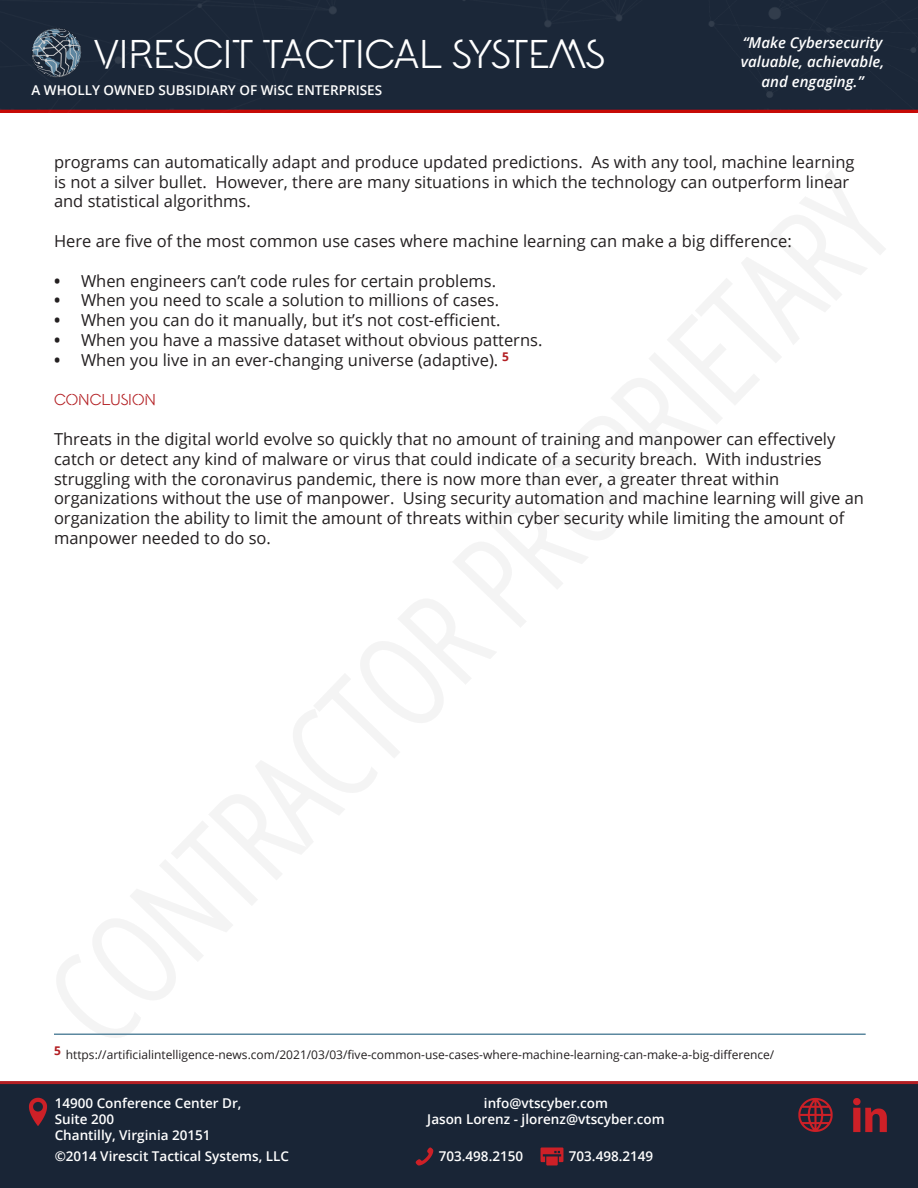
<style>
.page{position:relative;width:918px;height:1188px;background:#fff}
.page>*{position:absolute;margin:0;border:0;box-sizing:border-box;transform-origin:0 0}
.t1{font:42px "Fram S";color:#fff}
.Bullets_1{font:16.5px/19.8px "Open Sans";color:#231f20}
.Bullets_1-2{font:16.5px "Fram S";color:#b31f23}
.t2{font:italic 600 15px/19.5px "Open Sans";color:#fff;text-align:center}
.t3{font:600 13.5px/16.2px "Open Sans";color:#fff;text-align:center}
.Bullets_1-3{font:12px "Open Sans";color:#231f20}
.s1{font-weight:700}
</style>
<div class="page">
<div style="left:0;top:0;width:918px;height:113px;background:#1b2738"></div>
<div style="left:0;top:1081px;width:918px;height:107px;background:#192536"></div>
<img style="left:32px;top:27px;width:49px;height:51px">
<svg style="left:19px;top:1095px;width:39px;height:32px"></svg>
<svg style="left:412px;top:1146px;width:25px;height:21px"></svg>
<svg style="left:539px;top:1146px;width:26px;height:21px"></svg>
<svg style="left:846px;top:1088px;width:54px;height:52px;background:#3e2332"></svg>
<svg style="left:785px;top:1088px;width:61px;height:52px;background:#372433"></svg>
<hr style="left:54px;top:1033px;width:812px;height:2px;background:#5b889f">
<h1 class="t1" style="left:94px;top:29px;width:512px">VIRESCIT TACTICAL SYSTEMS</h1>
<p class="t3" style="left:32px;top:82px;width:352px">A WHOLLY OWNED SUBSIDIARY OF WiSC ENTERPRISES</p>
<p class="t2" style="left:741px;top:32px;width:145px">“Make Cybersecurity valuable, achievable, and engaging.”</p>
<p class="Bullets_1" style="left:54px;top:151px;width:802px">programs can automatically adapt and produce updated predictions. As with any tool, machine learning is not a silver bullet. However, there are many situations in which the technology can outperform linear and statistical algorithms.</p>
<p class="Bullets_1" style="left:54px;top:231px;width:739px">Here are five of the most common use cases where machine learning can make a big difference:</p>
<p class="Bullets_1" style="left:54px;top:270px;width:444px"><span class="s1">•</span> When engineers can’t code rules for certain problems.</p>
<p class="Bullets_1" style="left:54px;top:290px;width:447px"><span class="s1">•</span> When you need to scale a solution to millions of cases.</p>
<p class="Bullets_1" style="left:54px;top:310px;width:448px"><span class="s1">•</span> When you can do it manually, but it’s not cost-efficient.</p>
<p class="Bullets_1" style="left:54px;top:330px;width:490px"><span class="s1">•</span> When you have a massive dataset without obvious patterns.</p>
<p class="Bullets_1" style="left:54px;top:349px;width:457px"><span class="s1">•</span> When you live in an ever-changing universe (adaptive). <sup>5</sup></p>
<p class="Bullets_1-2" style="left:54px;top:390px;width:104px">CONCLUSION</p>
<p class="Bullets_1" style="left:54px;top:429px;width:812px">Threats in the digital world evolve so quickly that no amount of training and manpower can effectively catch or detect any kind of malware or virus that could indicate of a security breach. With industries struggling with the coronavirus pandemic, there is now more than ever, a greater threat within organizations without the use of manpower. Using security automation and machine learning will give an organization the ability to limit the amount of threats within cyber security while limiting the amount of manpower needed to do so.</p>
<p class="Bullets_1-3" style="left:54px;top:1047px;width:722px"><sup>5</sup> https://artificialintelligence-news.com/2021/03/03/five-common-use-cases-where-machine-learning-can-make-a-big-difference/</p>
<p class="t3" style="left:55px;top:1094px;width:188px;text-align:left">14900 Conference Center Dr,<br>Suite 200<br>Chantilly, Virginia 20151</p>
<p class="t3" style="left:55px;top:1148px;width:236px">©2014 Virescit Tactical Systems, LLC</p>
<p class="t3" style="left:427px;top:1094px;width:239px">info@vtscyber.com<br>Jason Lorenz - jlorenz@vtscyber.com</p>
<p class="t3" style="left:439px;top:1148px;width:86px">703.498.2150</p>
<p class="t3" style="left:569px;top:1148px;width:86px">703.498.2149</p>
</div>
